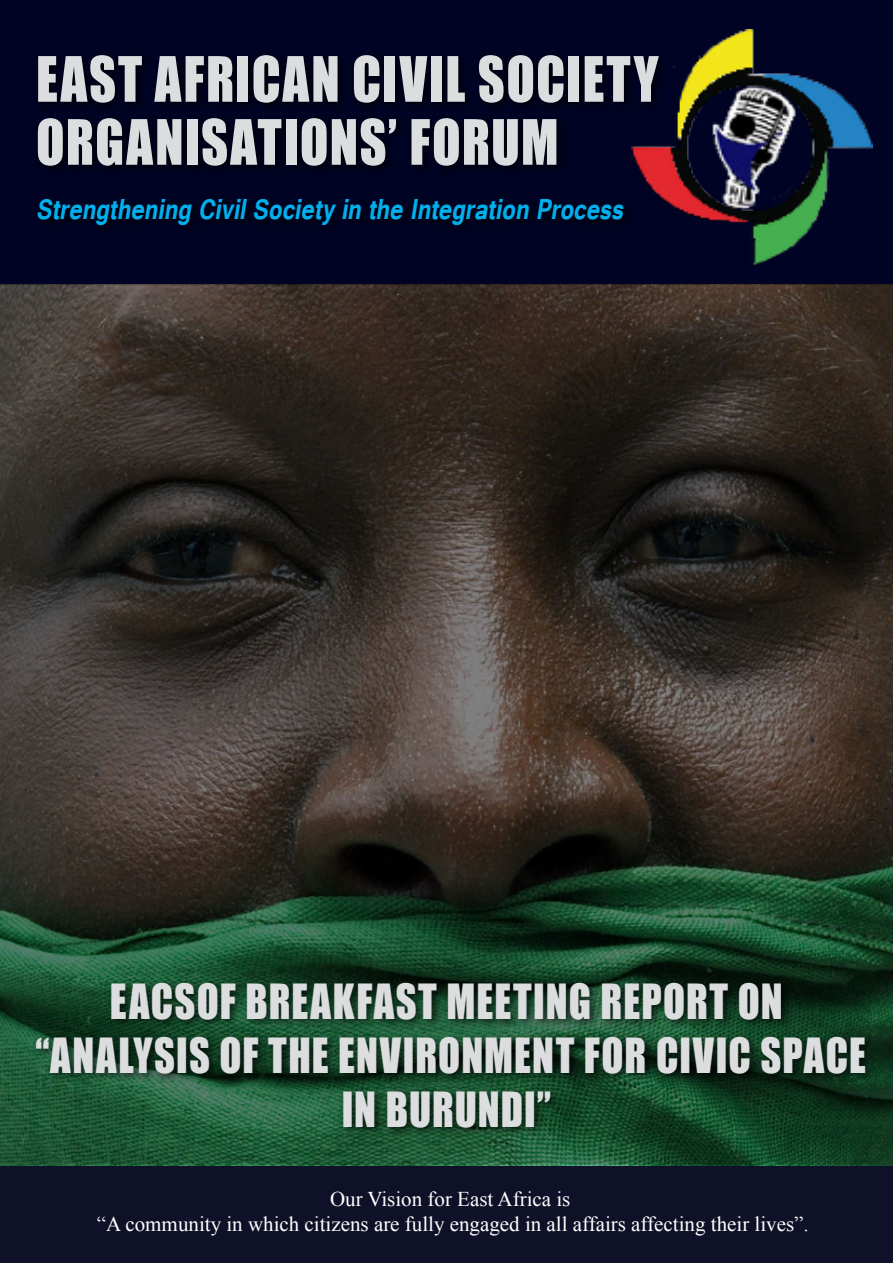
<style>
.page{position:relative;width:893px;height:1263px;background:#fff}
.page>*{position:absolute;margin:0;border:0;box-sizing:border-box;transform-origin:0 0}
.t1{font:57.75px/63px "Impact";letter-spacing:.025em;color:#dcddde;scale:.91 1}
.t2{font:44.55px/54px "Impact";letter-spacing:.03em;color:#dcddde;text-align:center;scale:.91 1}
.t3{font:italic 700 35.7px "Tunga";color:#00afec;scale:.8 1}
.t4{font:21px/25.2px "Times New Roman";color:#fff;text-align:center}
</style>
<div class="page">
<img style="left:0;top:284px;width:893px;height:883px">
<div style="left:0;top:0;width:893px;height:284px;background:#000323"></div>
<div style="left:0;top:1167px;width:893px;height:96px;background:#0f1128"></div>
<img style="left:669px;top:29px;width:204px;height:236px">
<div style="left:33px;top:50px;width:636px;height:185px;background:#000;opacity:.75"></div>
<div style="left:31px;top:978px;width:845px;height:160px;background:#000;opacity:.75"></div>
<h1 class="t1" style="left:36px;top:46px;width:686px">EAST AFRICAN CIVIL SOCIETY<br>ORGANISATIONS’ FORUM</h1>
<h3 class="t3" style="left:36px;top:186px;width:747px">StrengtheningCivilSocietyintheIntegrationProcess</h3>
<h2 class="t2" style="left:35px;top:973px;width:914px">EACSOF BREAKFAST MEETING REPORT ON “ANALYSIS OF THE ENVIRONMENT FOR CIVIC SPACE<br>IN BURUNDI”</h2>
<p class="t4" style="left:97px;top:1186px;width:713px">Our Vision for East Africa is<br>“A community in which citizens are fully engaged in all affairs affecting their lives”.</p>
</div>
